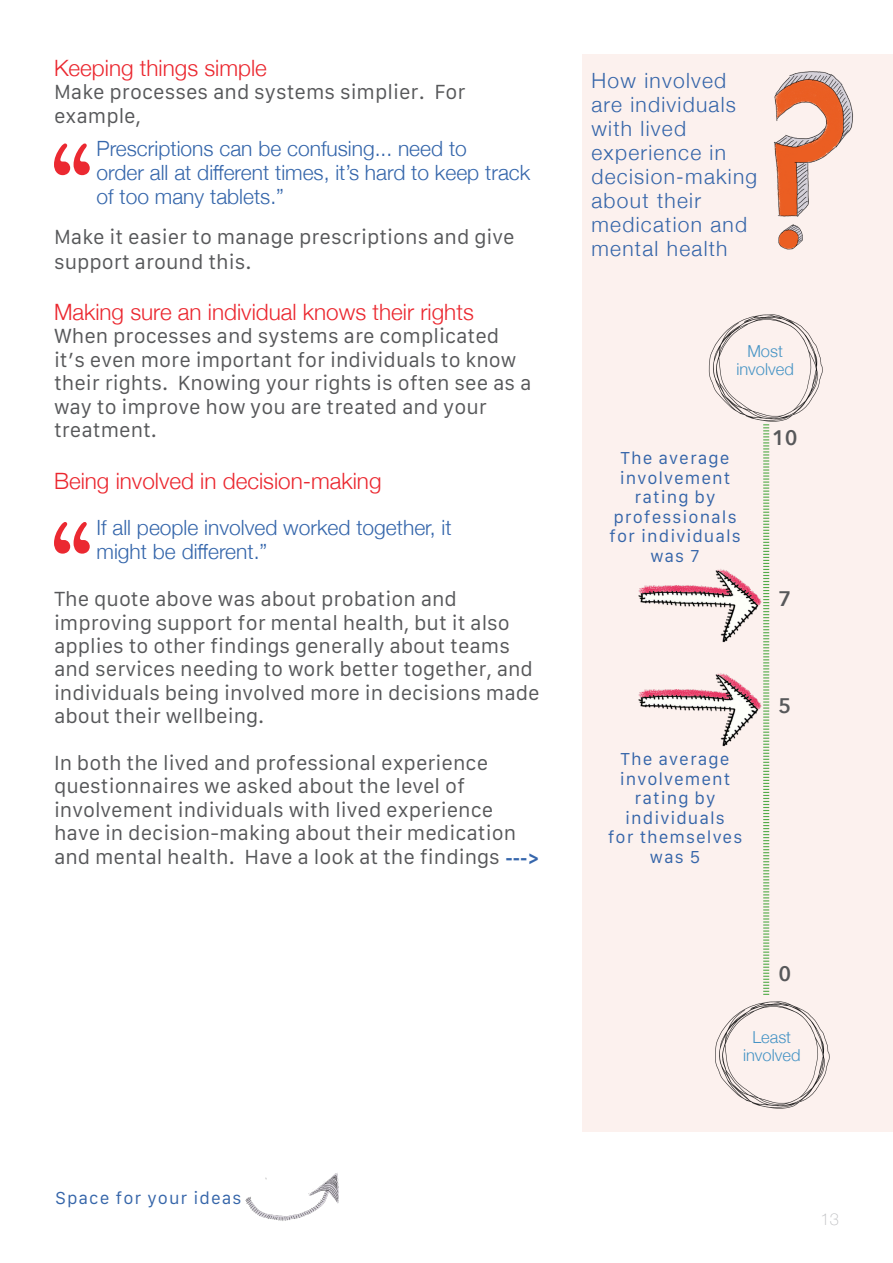
<style>
.page{position:relative;width:893px;height:1263px;background:#fff}
.page>*{position:absolute;margin:0;border:0;box-sizing:border-box;transform-origin:0 0}
.t1{font:300 22.5px "Helvetica Neue";color:#eb272f}
.t2{font:300 21px/24px "Helvetica Neue";color:#3566ab}
.t3{font:300 21px/24px "Helvetica Neue";letter-spacing:.06em;color:#3565a9}
.t4{font:600 21px "Avenir Next";color:#57585a}
.t5{font:19.5px/23.4px "Galvji";color:#57585a}
.t6{font:16.5px/19.5px "Galvji";letter-spacing:.06em;color:#3565a9;text-align:center}
.t7{font:300 16.5px "Helvetica Neue";color:#4694c5}
.t8{font:100 16.5px "Helvetica Neue";color:#bcbdc0}
.s1{font-family:"Helvetica Neue";font-weight:700;font-size:18px;color:#3666ac}
.s2{font-weight:700;font-size:18px;color:#3666ac}
</style>
<div class="page">
<div style="left:583px;top:54px;width:310px;height:1077px;background:#fcf1ee"></div>
<svg style="left:54px;top:144px;width:36px;height:31px"></svg>
<svg style="left:54px;top:522px;width:36px;height:32px"></svg>
<img style="left:638px;top:548px;width:132px;height:100px">
<img style="left:638px;top:650px;width:132px;height:103px">
<svg style="left:763px;top:437px;width:6px;height:543px"></svg>
<img style="left:715px;top:981px;width:115px;height:128px">
<img style="left:708px;top:314px;width:115px;height:123px">
<img style="left:245px;top:1173px;width:94px;height:48px">
<img style="left:774px;top:71px;width:79px;height:179px">
<p class="t1" style="left:54px;top:50px;width:214px">Keeping things simple</p>
<p class="t5" style="left:54px;top:81px;width:413px">Make processes and systems simplier. For</p>
<p class="t5" style="left:54px;top:105px;width:89px">example,</p>
<p class="t2" style="left:97px;top:135px;width:372px">Prescriptions can be confusing... need to</p>
<p class="t2" style="left:97px;top:159px;width:435px">order all at different times, it’s hard to keep track of too many tablets.”</p>
<p class="t5" style="left:54px;top:225px;width:462px;line-height:25.2px">Make it easier to manage prescriptions and give support around this.</p>
<p class="t1" style="left:54px;top:294px;width:421px">Making sure an individual knows their rights</p>
<p class="t5" style="left:54px;top:325px;width:479px">When processes and systems are complicated it’s even more important for individuals to know their rights. Knowing your rights is often see as a way to improve how you are treated and your treatment.</p>
<p class="t1" style="left:54px;top:463px;width:329px">Being involved in decision-making</p>
<p class="t2" style="left:97px;top:514px;width:357px">If all people involved worked together, it</p>
<p class="t2" style="left:97px;top:538px;width:172px">might be different.”</p>
<p class="t5" style="left:54px;top:588px;width:487px">The quote above was about probation and improving support for mental health, but it also applies to other findings generally about teams and services needing to work better together, and individuals being involved more in decisions made about their wellbeing.</p>
<p class="t5" style="left:54px;top:752px;width:487px">In both the lived and professional experience questionnaires we asked about the level of involvement individuals with lived experience have in decision-making about their medication and mental health. Have a look at the findings <span class="s1">---</span><span class="s2">&gt;</span></p>
<p class="t6" style="left:56px;top:1189px;width:187px">Space for your ideas</p>
<p class="t3" style="left:591px;top:67px;width:146px">How involved are individuals with lived</p>
<p class="t3" style="left:591px;top:139px;width:136px">experience in</p>
<p class="t3" style="left:591px;top:163px;width:167px">decision-making about their</p>
<p class="t3" style="left:591px;top:211px;width:157px">medication and</p>
<p class="t3" style="left:591px;top:235px;width:138px">mental health</p>
<p class="t7" style="left:747px;top:337px;width:37px">Most</p>
<p class="t7" style="left:736px;top:355px;width:59px">involved</p>
<p class="t6" style="left:621px;top:449px;width:110px">The average</p>
<p class="t6" style="left:620px;top:468px;width:112px">involvement</p>
<p class="t6" style="left:635px;top:488px;width:82px">rating by</p>
<p class="t6" style="left:613px;top:507px;width:125px">professionals</p>
<p class="t6" style="left:609px;top:527px;width:133px">for individuals</p>
<p class="t6" style="left:650px;top:546px;width:51px">was 7</p>
<p class="t4" style="left:772px;top:420px;width:27px">10</p>
<p class="t4" style="left:778px;top:581px;width:14px">7</p>
<p class="t6" style="left:621px;top:750px;width:110px">The average</p>
<p class="t6" style="left:620px;top:769px;width:112px">involvement</p>
<p class="t6" style="left:635px;top:789px;width:82px">rating by</p>
<p class="t6" style="left:625px;top:808px;width:101px">individuals</p>
<p class="t6" style="left:608px;top:828px;width:136px">for themselves was 5</p>
<p class="t4" style="left:778px;top:688px;width:14px">5</p>
<p class="t4" style="left:778px;top:955px;width:14px">0</p>
<p class="t7" style="left:752px;top:1024px;width:40px">Least</p>
<p class="t7" style="left:743px;top:1042px;width:59px">involved</p>
<p class="t8" style="left:821px;top:1206px;width:20px">13</p>
</div>
